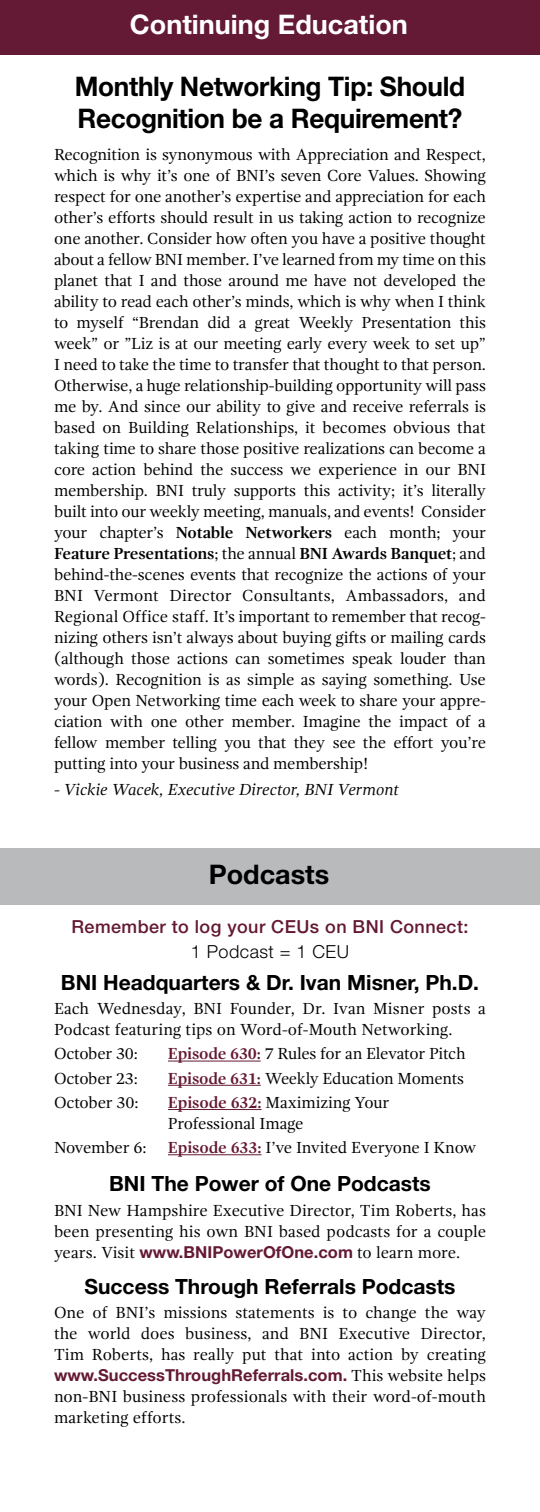
<style>
.page{position:relative;width:540px;height:1512px;background:#fff}
.page>*{position:absolute;margin:0;border:0;box-sizing:border-box;transform-origin:0 0}
.t1{font:700 27px/32.4px "Helvetica Neue";letter-spacing:-.01em;color:#000}
.t2{font:700 27px "Helvetica Neue";color:#fff}
.t3{font:700 21px "Helvetica Neue";color:#000}
.t4{font:500 18px "Helvetica Neue";letter-spacing:.025em;color:#641934}
.t5{font:300 18px "Helvetica Neue";letter-spacing:.025em;color:#000}
.t6{font:16.5px/21px "Gandhi Serif";letter-spacing:-.01em;color:#000;text-align:justify}
.t7{font:700 16.5px "Helvetica Neue";letter-spacing:.005em;color:#641934}
.t8{font:italic 16.5px "Gandhi Serif";letter-spacing:.005em;color:#000}
.s1{font-weight:700}
.s2{font-weight:700;color:#641934}
.s3{font-family:"Helvetica Neue";font-weight:700;color:#641934}
.s4{font-family:"Gandhi Serif";font-weight:400;color:#000}
</style>
<div class="page">
<div style="left:0;top:848px;width:540px;height:56px;background:#b8babc"></div>
<hr style="left:168px;top:1061px;width:93px;height:1px;background:#641934">
<hr style="left:168px;top:1085px;width:93px;height:1px;background:#641934">
<hr style="left:168px;top:1109px;width:94px;height:1px;background:#641934">
<hr style="left:168px;top:1154px;width:94px;height:1px;background:#641934">
<div style="left:0;top:0;width:540px;height:54px;background:#641934"></div>
<h1 class="t2" style="left:130px;top:8px;width:279px">Continuing Education</h1>
<h1 class="t1" style="left:75px;top:69px;width:392px">Monthly Networking Tip: Should<br>Recognition be a Requirement?</h1>
<p class="t6" style="left:54px;top:144px;width:434px">Recognition is synonymous with Appreciation and Respect, which is why it’s one of BNI’s seven Core Values. Showing respect for one another’s expertise and appreciation for each other’s efforts should result in us taking action to recognize one another. Consider how often you have a positive thought about a fellow BNI member. I’ve learned from my time on this planet that I and those around me have not developed the ability to read each other’s minds, which is why when I think to myself “Brendan did a great Weekly Presentation this week” or ”Liz is at our meeting early every week to set up” I need to take the time to transfer that thought to that person.<br>Otherwise, a huge relationship-building opportunity will pass me by. And since our ability to give and receive referrals is based on Building Relationships, it becomes obvious that taking time to share those positive realizations can become a core action behind the success we experience in our BNI membership. BNI truly supports this activity; it’s literally built into our weekly meeting, manuals, and events! Consider your chapter’s <span class="s1">Notable Networkers</span> each month; your <span class="s1">Feature Presentations</span>; the annual <span class="s1">BNI Awards Banquet</span>; and behind-the-scenes events that recognize the actions of your BNI Vermont Director Consultants, Ambassadors, and Regional Office staff. It’s important to remember that recog&shy;nizing others isn’t always about buying gifts or mailing cards (although those actions can sometimes speak louder than words). Recognition is as simple as saying something. Use your Open Networking time each week to share your appre&shy;ciation with one other member. Imagine the impact of a fellow member telling you that they see the effort you’re putting into your business and membership!</p>
<p class="t8" style="left:54px;top:781px;width:347px">- Vickie Wacek, Executive Director, BNI Vermont</p>
<h1 class="t1" style="left:209px;top:858px;width:122px">Podcasts</h1>
<p class="t4" style="left:71px;top:916px;width:399px">Remember to log your CEUs on BNI Connect:</p>
<p class="t5" style="left:191px;top:940px;width:160px">1 Podcast = 1 CEU</p>
<p class="t3" style="left:61px;top:969px;width:420px">BNI Headquarters &amp; Dr. Ivan Misner, Ph.D.</p>
<p class="t6" style="left:54px;top:998px;width:433px">Each Wednesday, BNI Founder, Dr. Ivan Misner posts a<br>Podcast featuring tips on Word-of-Mouth Networking.</p>
<p class="t6" style="left:54px;top:1043px;width:85px">October 30:</p>
<p class="t6" style="left:168px;top:1043px;width:299px"><span class="s2">Episode 630:</span> 7 Rules for an Elevator Pitch</p>
<p class="t6" style="left:54px;top:1068px;width:85px">October 23:</p>
<p class="t6" style="left:168px;top:1068px;width:298px"><span class="s2">Episode 631:</span> Weekly Education Moments</p>
<p class="t6" style="left:54px;top:1092px;width:86px">October 30:</p>
<p class="t6" style="left:168px;top:1092px;width:223px"><span class="s2">Episode 632:</span> Maximizing Your<br>Professional Image</p>
<p class="t6" style="left:54px;top:1137px;width:94px">November 6:</p>
<p class="t6" style="left:168px;top:1137px;width:310px"><span class="s2">Episode 633:</span> I’ve Invited Everyone I Know</p>
<p class="t3" style="left:109px;top:1171px;width:323px">BNI The Power of One Podcasts</p>
<p class="t6" style="left:54px;top:1200px;width:434px">BNI New Hampshire Executive Director, Tim Roberts, has been presenting his own BNI based podcasts for a couple years. Visit <span class="s3">www.BNIPowerOfOne.com</span> to learn more.</p>
<p class="t3" style="left:84px;top:1273px;width:373px">Success Through Referrals Podcasts</p>
<p class="t6" style="left:54px;top:1302px;width:434px">One of BNI’s missions statements is to change the way the world does business, and BNI Executive Director, Tim Roberts, has really put that into action by creating</p>
<p class="t7" style="left:54px;top:1365px;width:434px">www.SuccessThroughReferrals.com. <span class="s4">This website helps</span></p>
<p class="t6" style="left:54px;top:1386px;width:434px">non-BNI business professionals with their word-of-mouth marketing efforts.</p>
</div>
